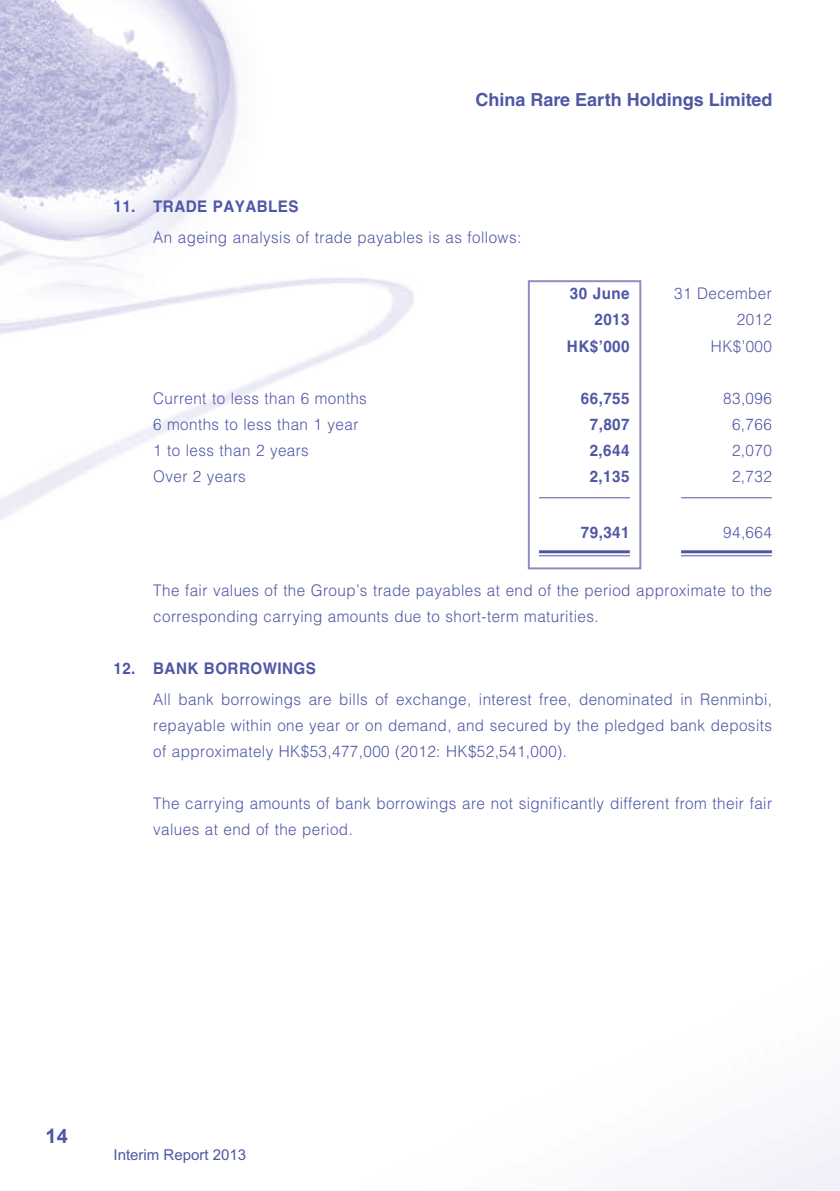
<style>
.page{position:relative;width:840px;height:1191px;background:#fff}
.page>*{position:absolute;margin:0;border:0;box-sizing:border-box;transform-origin:0 0}
.t1{font:700 20px "Arial";color:#4f57a5}
.t2{font:700 18px "Helvetica LT Std";color:#4f57a5}
.t3{font:300 16px/26px "Helvetica LT Std";letter-spacing:.03em;color:#4f57a5;scale:.95 1}
.t4{font:700 16px "Helvetica LT Std";letter-spacing:.03em;color:#4f57a5;scale:.95 1}
.t5{font:700 15px "C Hei 2 HK";color:#4f57a5}
</style>
<div class="page">
<img style="left:0;top:0;width:839px;height:1191px">
<div style="left:527px;top:280px;width:114px;height:289px;border:2px solid #8e8dc4"></div>
<hr style="left:538px;top:497px;width:91px;height:1px;background:#4f57a5">
<hr style="left:680px;top:497px;width:91px;height:1px;background:#4f57a5">
<hr style="left:538px;top:550px;width:91px;height:3px;background:#4f57a5">
<hr style="left:538px;top:555px;width:91px;height:1px;background:#4f57a5">
<hr style="left:680px;top:550px;width:91px;height:3px;background:#4f57a5">
<hr style="left:680px;top:555px;width:91px;height:1px;background:#4f57a5">
<p class="t2" style="left:475px;top:88px;width:298px">China Rare Earth Holdings Limited</p>
<p class="t4" style="left:113px;top:196px;width:196px">11. TRADE PAYABLES</p>
<p class="t3" style="left:153px;top:225px;width:388px">An ageing analysis of trade payables is as follows:</p>
<p class="t4" style="left:569px;top:284px;width:64px">30 June</p>
<p class="t3" style="left:673px;top:281px;width:104px">31 December</p>
<p class="t4" style="left:594px;top:310px;width:38px">2013</p>
<p class="t3" style="left:736px;top:307px;width:38px">2012</p>
<p class="t4" style="left:566px;top:336px;width:67px">HK$’000</p>
<p class="t3" style="left:710px;top:333px;width:66px">HK$’000</p>
<p class="t3" style="left:153px;top:385px;width:226px">Current to less than 6 months</p>
<p class="t4" style="left:580px;top:388px;width:53px">66,755</p>
<p class="t3" style="left:722px;top:385px;width:53px">83,096</p>
<p class="t3" style="left:153px;top:411px;width:217px">6 months to less than 1 year</p>
<p class="t4" style="left:589px;top:414px;width:43px">7,807</p>
<p class="t3" style="left:731px;top:411px;width:43px">6,766</p>
<p class="t3" style="left:153px;top:437px;width:165px">1 to less than 2 years</p>
<p class="t4" style="left:589px;top:440px;width:43px">2,644</p>
<p class="t3" style="left:731px;top:437px;width:43px">2,070</p>
<p class="t3" style="left:153px;top:463px;width:99px">Over 2 years</p>
<p class="t4" style="left:589px;top:466px;width:43px">2,135</p>
<p class="t3" style="left:731px;top:463px;width:43px">2,732</p>
<p class="t4" style="left:580px;top:522px;width:53px">79,341</p>
<p class="t3" style="left:722px;top:519px;width:53px">94,664</p>
<p class="t3" style="left:153px;top:577px;width:652px">The fair values of the Group’s trade payables at end of the period approximate to the corresponding carrying amounts due to short-term maturities.</p>
<p class="t4" style="left:113px;top:658px;width:214px">12. BANK BORROWINGS</p>
<p class="t3" style="left:153px;top:686px;width:652px;text-align:justify">All bank borrowings are bills of exchange, interest free, denominated in Renminbi, repayable within one year or on demand, and secured by the pledged bank deposits of approximately HK$53,477,000 (2012: HK$52,541,000).</p>
<p class="t3" style="left:153px;top:790px;width:652px">The carrying amounts of bank borrowings are not significantly different from their fair values at end of the period.</p>
<p class="t1" style="left:46px;top:1122px;width:24px">14</p>
<p class="t5" style="left:113px;top:1144px;width:134px">Interim Report 2013</p>
</div>
